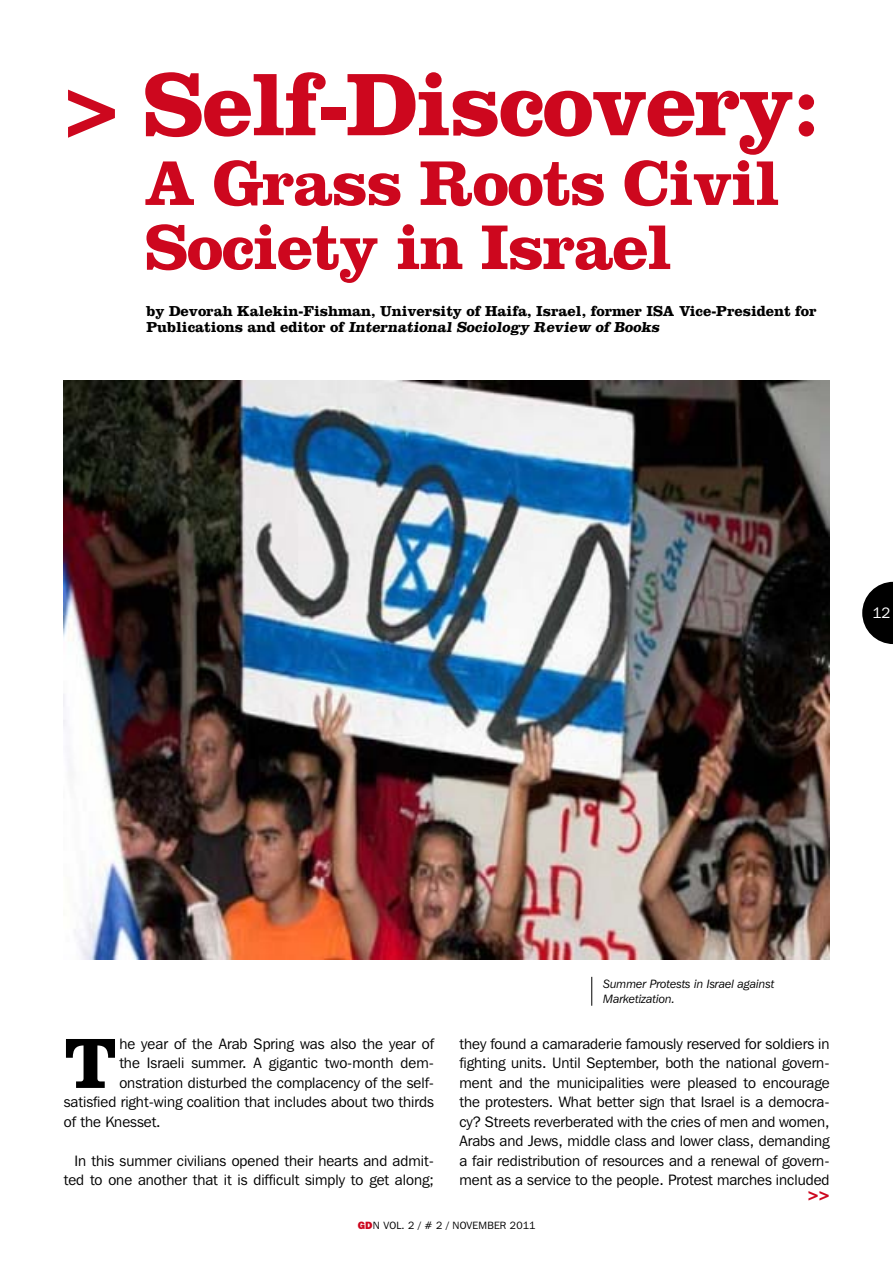
<style>
.page{position:relative;width:893px;height:1263px;background:#fff}
.page>*{position:absolute;margin:0;border:0;box-sizing:border-box;transform-origin:0 0}
.t1{font:700 92.25px "Clarendon";letter-spacing:-.025em;color:#cd071e}
.t2{font:700 73.8px "Clarendon";color:#000}
.t3{font:700 65.55px/64.1px "Clarendon";letter-spacing:-.025em;color:#cd071e}
.t4{font:700 18px "Clarendon";color:#cd071e}
.t5{font:15px/19.5px "Franklin Gothic IT Cby BT";color:#000;text-align:right}
.t6{font:700 15px/16.5px "Clarendon";letter-spacing:-.005em;color:#000}
.t7{font:15px "Franklin Gothic IT Cby BT";color:#fff}
.t8{font:italic 12px/15px "Franklin Gothic IT Cby BT";color:#000}
.t9{font:10.5px "Franklin Gothic IT Cby BT";letter-spacing:.02em;color:#000}
.s1{font-weight:800;color:#cd071e}
</style>
<div class="page">
<svg style="left:862px;top:582px;width:30px;height:62px"></svg>
<img style="left:64px;top:381px;width:765px;height:578px">
<svg style="left:591px;top:977px;width:1px;height:29px"></svg>
<h1 class="t1" style="left:64px;top:73px;width:758px">&gt; Self-Discovery:</h1>
<h3 class="t3" style="left:145px;top:158px;width:637px">A Grass Roots Civil<br>Society in Israel</h3>
<p class="t6" style="left:146px;top:304px;width:671px">by Devorah Kalekin-Fishman, University of Haifa, Israel, former ISA Vice-President for<br>Publications and editor of International Sociology Review of Books</p>
<p class="t7" style="left:872px;top:607px;width:19px">12</p>
<h2 class="t2" style="left:64px;top:1038px;width:55px">T</h2>
<p class="t5" style="left:119px;top:1036px;width:316px">he year of the Arab Spring was also the year of</p>
<p class="t5" style="left:119px;top:1055px;width:316px">the Israeli summer. A gigantic two-month dem-</p>
<p class="t5" style="left:119px;top:1075px;width:316px">onstration disturbed the complacency of the self-</p>
<p class="t5" style="left:64px;top:1094px;width:371px">satisfied right-wing coalition that includes about two thirds</p>
<p class="t5" style="left:64px;top:1114px;width:98px">of the Knesset.</p>
<p class="t5" style="left:64px;top:1153px;width:371px">In this summer civilians opened their hearts and admit&shy;ted to one another that it is difficult simply to get along;</p>
<p class="t8" style="left:603px;top:978px;width:172px">Summer Protests in Israel against<br>Marketization.</p>
<p class="t5" style="left:459px;top:1036px;width:371px;text-align:justify">they found a camaraderie famously reserved for soldiers in fighting units. Until September, both the national govern&shy;ment and the municipalities were pleased to encourage the protesters. What better sign that Israel is a democra&shy;cy? Streets reverberated with the cries of men and women, Arabs and Jews, middle class and lower class, demanding a fair redistribution of resources and a renewal of govern&shy;ment as a service to the people. Protest marches included</p>
<p class="t4" style="left:808px;top:1188px;width:23px">&gt;&gt;</p>
<p class="t9" style="left:358px;top:1222px;width:179px"><span class="s1">GD</span>N VOL. 2 / # 2 / NOVEMBER 2011</p>
</div>
